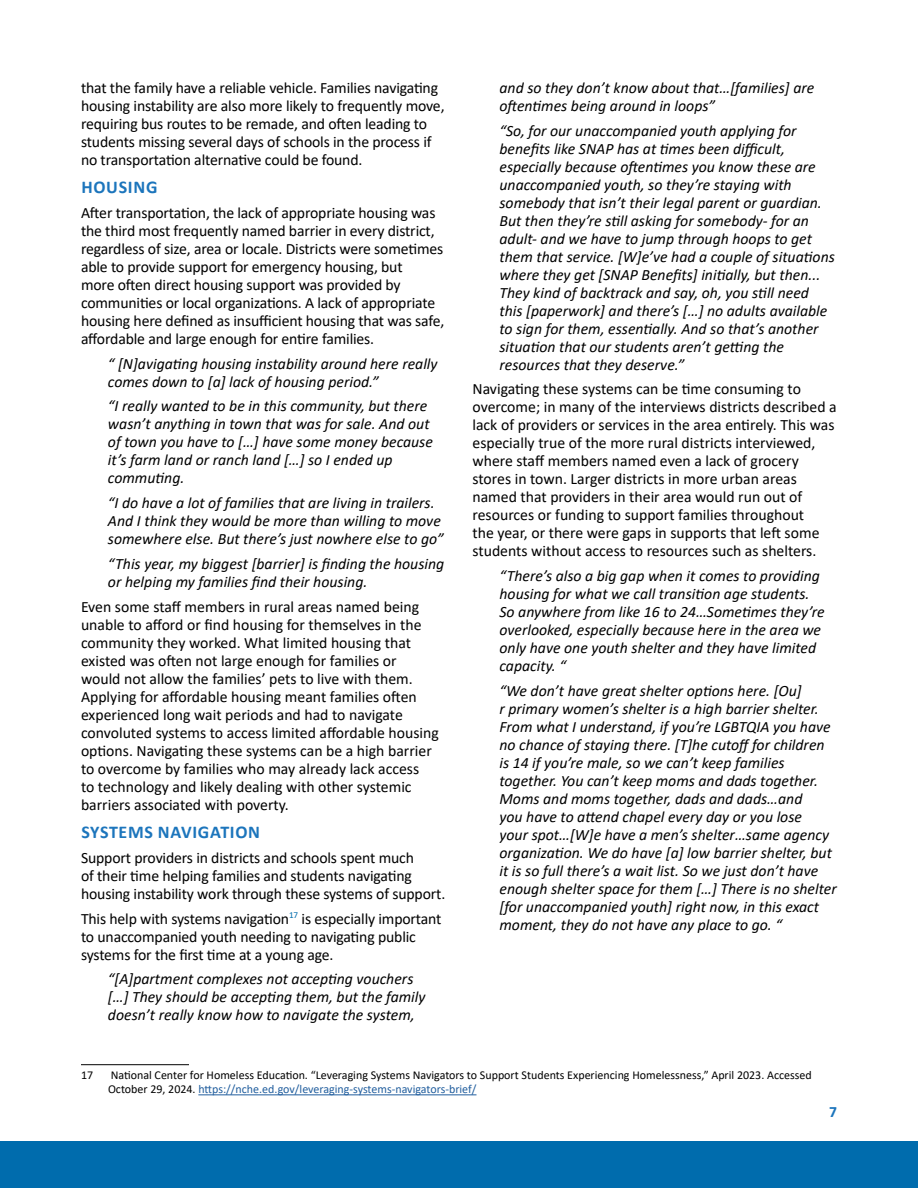
<style>
.page{position:relative;width:918px;height:1188px;background:#fff}
.page>*{position:absolute;margin:0;border:0;box-sizing:border-box;transform-origin:0 0}
.Heading_4{font:700 18px "Calibri";letter-spacing:.04em;color:#1c75bc}
.Indent{font:italic 15.75px/18px "Calibri";color:#000}
.Body{font:15.75px/18px "Calibri";letter-spacing:-.01em;color:#000}
.t1{font:700 15.75px "Calibri";color:#1c75bc}
.Footnote_text{font:12px/14.4px "Calibri";color:#000}
.s1{color:#215e9e}
</style>
<div class="page">
<div style="left:0;top:1141px;width:918px;height:47px;background:#006cad"></div>
<hr style="left:81px;top:1064px;width:108px;height:1px;background:#000">
<hr style="left:198px;top:1094px;width:278px;height:1px;background:#215e9e">
<p class="Body" style="left:81px;top:78px;width:365px">that the family have a reliable vehicle. Families navigating housing instability are also more likely to frequently move, requiring bus routes to be remade, and often leading to students missing several days of schools in the process if no transportation alternative could be found.</p>
<p class="Heading_4" style="left:81px;top:174px;width:78px">HOUSING</p>
<p class="Body" style="left:81px;top:203px;width:365px">After transportation, the lack of appropriate housing was the third most frequently named barrier in every district, regardless of size, area or locale. Districts were sometimes able to provide support for emergency housing, but<br>more often direct housing support was provided by communities or local organizations. A lack of appropriate housing here defined as insufficient housing that was safe, affordable and large enough for entire families.</p>
<p class="Indent" style="left:108px;top:354px;width:331px">“ [N]avigating housing instability around here really comes down to [a] lack of housing period.”</p>
<p class="Indent" style="left:108px;top:397px;width:326px">“I really wanted to be in this community, but there wasn’t anything in town that was for sale. And out of town you have to […] have some money because it’s farm land or ranch land […] so I ended up commuting.</p>
<p class="Indent" style="left:108px;top:493px;width:337px">“I do have a lot of families that are living in trailers.<br>And I think they would be more than willing to move somewhere else. But there’s just nowhere else to go”</p>
<p class="Indent" style="left:108px;top:554px;width:338px">“This year, my biggest [barrier] is finding the housing or helping my families find their housing.</p>
<p class="Body" style="left:81px;top:597px;width:359px">Even some staff members in rural areas named being unable to afford or find housing for themselves in the community they worked. What limited housing that existed was often not large enough for families or would not allow the families’ pets to live with them.<br>Applying for affordable housing meant families often experienced long wait periods and had to navigate convoluted systems to access limited affordable housing options. Navigating these systems can be a high barrier to overcome by families who may already lack access<br>to technology and likely dealing with other systemic barriers associated with poverty.</p>
<p class="Heading_4" style="left:81px;top:819px;width:180px">SYSTEMS NAVIGATION</p>
<p class="Body" style="left:81px;top:848px;width:366px">Support providers in districts and schools spent much<br>of their time helping families and students navigating housing instability work through these systems of support.</p>
<p class="Body" style="left:81px;top:909px;width:362px">This help with systems navigation<sup>17</sup> is especially important to unaccompanied youth needing to navigating public systems for the first time at a young age.</p>
<p class="Indent" style="left:108px;top:969px;width:319px">“[A]partment complexes not accepting vouchers […] They should be accepting them, but the family doesn’t really know how to navigate the system,</p>
<p class="Indent" style="left:500px;top:78px;width:316px">and so they don’t know about that…[families] are oftentimes being around in loops”</p>
<p class="Indent" style="left:500px;top:121px;width:337px">“So, for our unaccompanied youth applying for benefits like SNAP has at times been difficult, especially because oftentimes you know these are unaccompanied youth, so they’re staying with somebody that isn’t their legal parent or guardian.<br>But then they’re still asking for somebody- for an adult- and we have to jump through hoops to get them that service. [W]e’ve had a couple of situations where they get [SNAP Benefits] initially, but then...<br>They kind of backtrack and say, oh, you still need this [paperwork] and there’s […] no adults available to sign for them, essentially. And so that’s another situation that our students aren’t getting the resources that they deserve.”</p>
<p class="Body" style="left:473px;top:380px;width:366px">Navigating these systems can be time consuming to overcome; in many of the interviews districts described a lack of providers or services in the area entirely. This was especially true of the more rural districts interviewed, where staff members named even a lack of grocery stores in town. Larger districts in more urban areas named that providers in their area would run out of resources or funding to support families throughout<br>the year, or there were gaps in supports that left some students without access to resources such as shelters.</p>
<p class="Indent" style="left:500px;top:566px;width:327px">“There’s also a big gap when it comes to providing housing for what we call transition age students.<br>So anywhere from like 16 to 24…Sometimes they’re overlooked, especially because here in the area we only have one youth shelter and they have limited capacity. “</p>
<p class="Indent" style="left:500px;top:681px;width:339px">“We don’t have great shelter options here. [Ou]<br>r primary women’s shelter is a high barrier shelter.<br>From what I understand, if you’re LGBTQIA you have no chance of staying there. [T]he cutoff for children is 14 if you’re male, so we can’t keep families together. You can’t keep moms and dads together.<br>Moms and moms together, dads and dads…and<br>you have to attend chapel every day or you lose<br>your spot…[W]e have a men’s shelter…same agency organization. We do have [a] low barrier shelter, but it is so full there’s a wait list. So we just don’t have enough shelter space for them […] There is no shelter [for unaccompanied youth] right now, in this exact moment, they do not have any place to go. “</p>
<p class="Footnote_text" style="left:81px;top:1068px;width:14px">17</p>
<p class="Footnote_text" style="left:108px;top:1068px;width:705px">National Center for Homeless Education. “Leveraging Systems Navigators to Support Students Experiencing Homelessness,” April 2023. Accessed<br>October 29, 2024. <span class="s1">https://nche.ed.gov/leveraging-systems-navigators-brief/</span></p>
<p class="t1" style="left:829px;top:1100px;width:9px">7</p>
</div>
